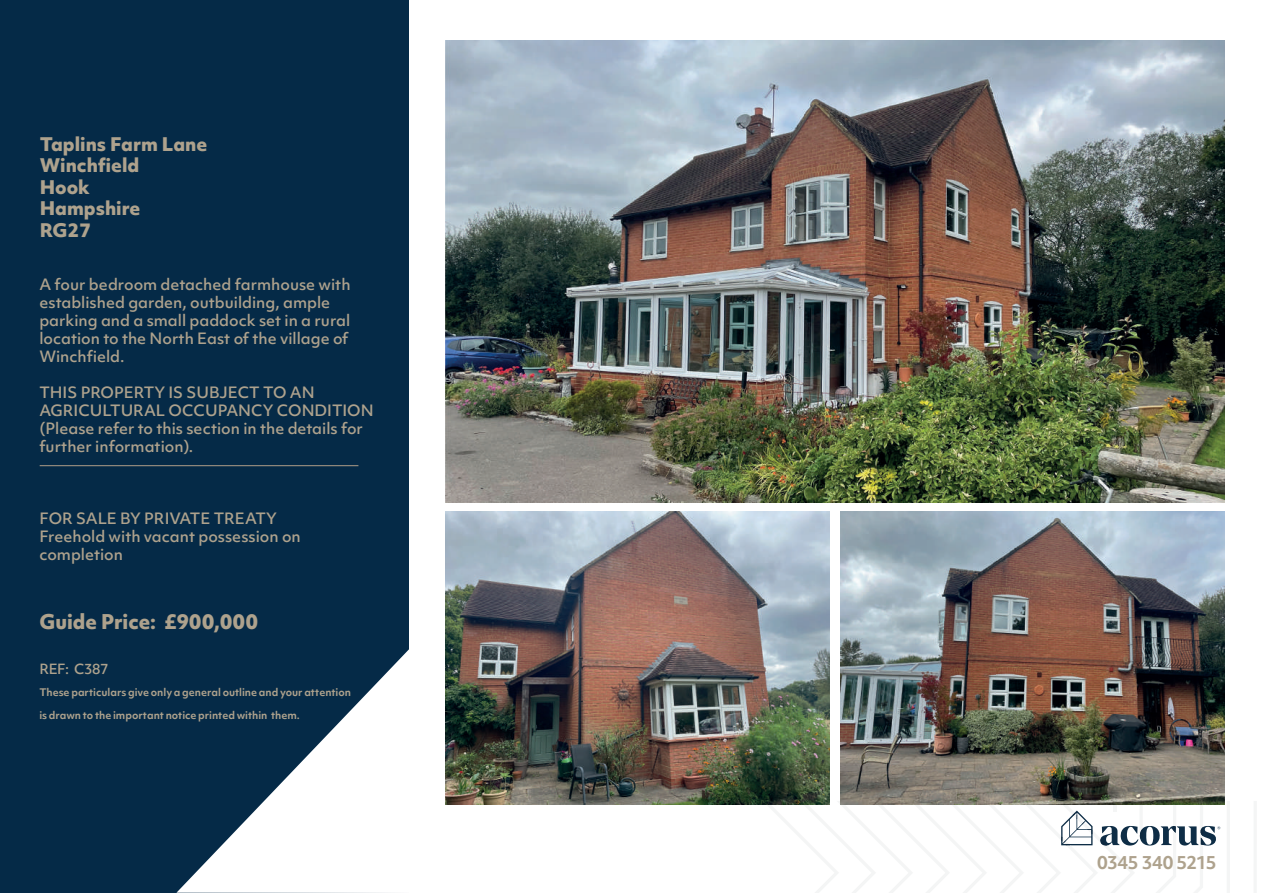
<style>
.page{position:relative;width:1263px;height:893px;background:#fff}
.page>*{position:absolute;margin:0;border:0;box-sizing:border-box;transform-origin:0 0}
.t1{font:800 19.5px "Objektiv Mk 1";letter-spacing:.005em;color:#aea28d}
.t2{font:800 18px/21.6px "Objektiv Mk 1";color:#aea28d}
.t3{font:700 17.25px "Objektiv Mk 1";letter-spacing:-.025em;color:#aea28d}
.t4{font:500 15px/18px "Objektiv Mk 1";color:#aea28d}
.t5{font:500 13.5px "Objektiv Mk 1";letter-spacing:-.025em;color:#aea28d}
.t6{font:700 10.05px "Objektiv Mk 1";color:#aea28d}
</style>
<div class="page">
<div style="left:0;top:0;width:409px;height:893px;background:#052a47"></div>
<svg style="left:176px;top:649px;width:233px;height:244px"></svg>
<hr style="left:1253px;top:801px;width:4px;height:92px;background:#f4f5f5">
<hr style="left:1227px;top:801px;width:3px;height:92px;background:#f4f5f5">
<svg style="left:763px;top:801px;width:457px;height:92px"></svg>
<hr style="left:40px;top:465px;width:318px;height:1px;background:#af9d88">
<img style="left:841px;top:511px;width:383px;height:293px">
<img style="left:445px;top:511px;width:384px;height:293px">
<img style="left:445px;top:41px;width:779px;height:462px">
<p class="t2" style="left:40px;top:132px;width:169px">Taplins Farm Lane<br>Winchfield<br>Hook<br>Hampshire<br>RG27</p>
<p class="t4" style="left:39px;top:275px;width:313px">A four bedroom detached farmhouse with established garden, outbuilding, ample parking and a small paddock set in a rural location to the North East of the village of Winchfield.</p>
<p class="t4" style="left:39px;top:383px;width:336px">THIS PROPERTY IS SUBJECT TO AN AGRICULTURAL OCCUPANCY CONDITION (Please refer to this section in the details for further information).</p>
<p class="t4" style="left:39px;top:509px;width:263px">FOR SALE BY PRIVATE TREATY<br>Freehold with vacant possession on completion</p>
<h1 class="t1" style="left:39px;top:607px;width:220px">Guide Price: £900,000</h1>
<p class="t5" style="left:39px;top:659px;width:71px">REF: C387</p>
<p class="t6" style="left:39px;top:685px;width:313px">These particulars give only a general outline and your attention</p>
<p class="t6" style="left:39px;top:708px;width:262px">is drawn to the important notice printed within them.</p>
<p class="t3" style="left:1097px;top:850px;width:121px">0345 340 5215</p>
</div>
